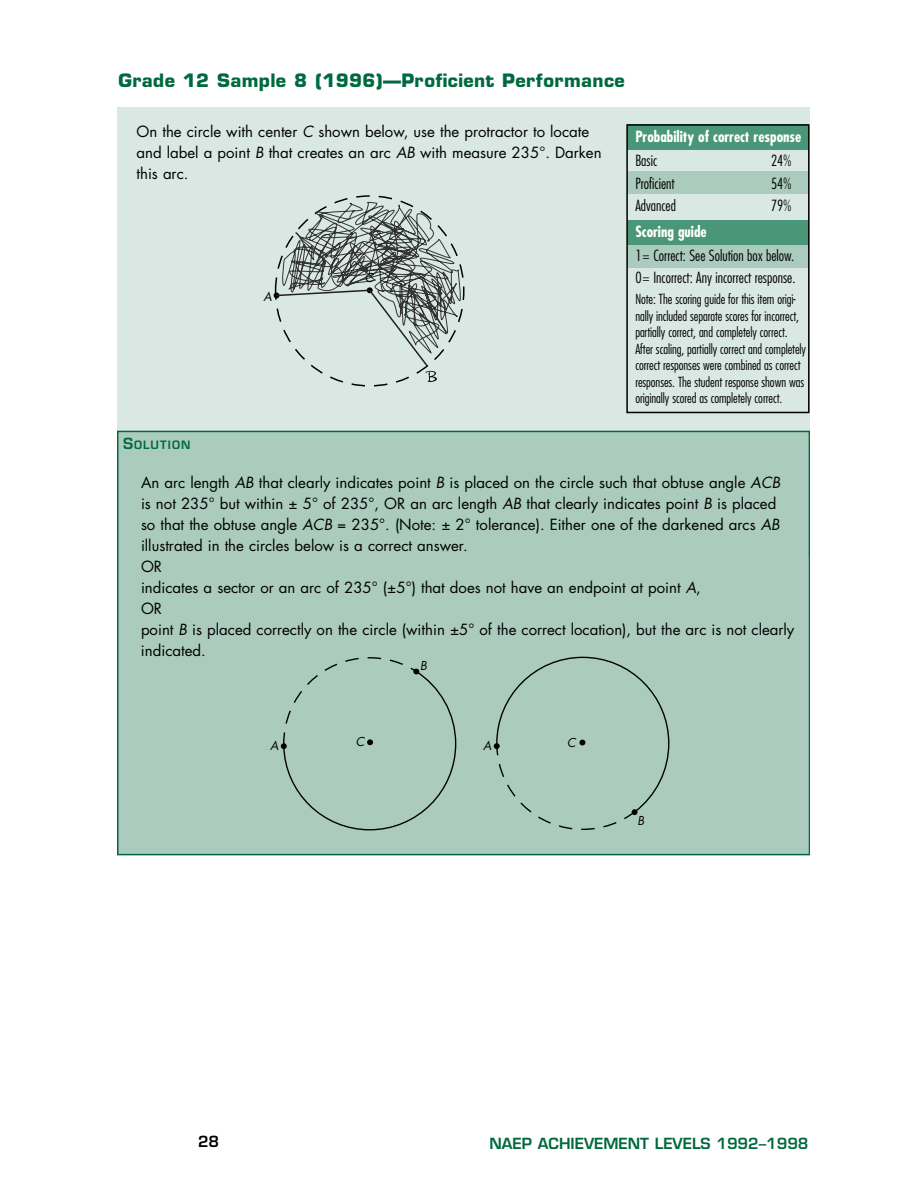
<style>
.page{position:relative;width:915px;height:1187px;background:#fff}
.page>*{position:absolute;margin:0;border:0;box-sizing:border-box;transform-origin:0 0}
.t1{font:700 18px "Eurostile";letter-spacing:.02em;color:#00693f}
.t2{font:15px/21px "Futura";color:#000}
.t3{font:300 condensed 15px/22.5px "Futura";color:#000}
.t4{font:700 condensed 15px "Futura";color:#fff}
.t5{font:600 15px "Eurostile";color:#00693f}
.t6{font:600 15px "Eurostile";color:#000}
.t7{font:300 condensed 13.5px/16.5px "Futura";letter-spacing:-.005em;color:#000}
.t8{font:italic 12px "Futura";color:#000}
.t9{font:600 11.25px "Eurostile";letter-spacing:.095em;color:#00693f}
.s1{font-style:italic}
.s2{font-size:15px}
</style>
<div class="page">
<div style="left:117px;top:107px;width:693px;height:450px;background:#d9e8e2"></div>
<div style="left:627px;top:124px;width:182px;height:25px;background:#499679"></div>
<div style="left:627px;top:172px;width:181px;height:22px;background:#aacbbd"></div>
<svg style="left:274px;top:195px;width:188px;height:187px"></svg>
<div style="left:627px;top:220px;width:182px;height:25px;background:#499679"></div>
<div style="left:627px;top:245px;width:181px;height:22px;background:#aacbbd"></div>
<div style="left:626px;top:124px;width:184px;height:289px;border:2px solid #000"></div>
<div style="left:118px;top:432px;width:690px;height:422px;background:#aacbbd"></div>
<div style="left:117px;top:430px;width:693px;height:425px;border:2px solid #00693f"></div>
<svg style="left:281px;top:656px;width:389px;height:175px"></svg>
<p class="t1" style="left:118px;top:74px;width:508px">Grade 12 Sample 8 (1996)—Proficient Performance</p>
<p class="t2" style="left:136px;top:122px;width:467px">On the circle with center <span class="s1">C</span> shown below, use the protractor to locate and label a point <span class="s1">B</span> that creates an arc <span class="s1">AB</span> with measure 235°. Darken this arc.</p>
<p class="t8" style="left:263px;top:291px;width:12px">A</p>
<p class="t8" style="left:365px;top:272px;width:12px">C</p>
<p class="t4" style="left:635px;top:130px;width:168px">Probability of correct response</p>
<p class="t3" style="left:635px;top:150px;width:23px">Basic</p>
<p class="t3" style="left:771px;top:150px;width:22px">24%</p>
<p class="t3" style="left:635px;top:173px;width:41px">Proficient</p>
<p class="t3" style="left:771px;top:173px;width:22px">54%</p>
<p class="t3" style="left:635px;top:195px;width:42px">Advanced</p>
<p class="t3" style="left:771px;top:195px;width:22px">79%</p>
<p class="t4" style="left:635px;top:225px;width:73px">Scoring guide</p>
<p class="t3" style="left:635px;top:245px;width:162px">1 = Correct: See Solution box below.<br>0 = Incorrect: Any incorrect response.</p>
<p class="t7" style="left:635px;top:308px;width:172px">nally included separate scores for incorrect, partially correct, and completely correct.<br>After scaling, partially correct and completely correct responses were combined as correct</p>
<p class="t7" style="left:635px;top:391px;width:148px">originally scored as completely correct.</p>
<p class="t7" style="left:635px;top:292px;width:162px">Note: The scoring guide for this item origi-</p>
<p class="t7" style="left:635px;top:374px;width:170px">responses. The student response shown was</p>
<p class="t9" style="left:123px;top:441px;width:69px"><span class="s2">S</span>OLUTION</p>
<p class="t2" style="left:141px;top:473px;width:643px">An arc length <span class="s1">AB</span> that clearly indicates point <span class="s1">B</span> is placed on the circle such that obtuse angle <span class="s1">ACB </span>is not 235° but within ± 5° of 235°, OR an arc length <span class="s1">AB</span> that clearly indicates point <span class="s1">B</span> is placed so that the obtuse angle <span class="s1">ACB</span> = 235°. (Note: ± 2° tolerance). Either one of the darkened arcs <span class="s1">AB</span></p>
<p class="t2" style="left:141px;top:557px;width:655px">OR<br>indicates a sector or an arc of 235° (±5°) that does not have an endpoint at point <span class="s1">A</span>,<br>OR<br>point <span class="s1">B</span> is placed correctly on the circle (within ±5° of the correct location), but the arc is not clearly indicated.</p>
<p class="t2" style="left:141px;top:536px;width:328px">illustrated in the circles below is a correct answer.</p>
<p class="t8" style="left:420px;top:660px;width:10px">B</p>
<p class="t8" style="left:270px;top:740px;width:12px">A</p>
<p class="t8" style="left:356px;top:736px;width:12px">C</p>
<p class="t8" style="left:483px;top:740px;width:12px">A</p>
<p class="t8" style="left:567px;top:736px;width:12px">C</p>
<p class="t8" style="left:637px;top:814px;width:10px">B</p>
<p class="t6" style="left:198px;top:1136px;width:23px">28</p>
<p class="t5" style="left:490px;top:1137px;width:320px">NAEP ACHIEVEMENT LEVELS 1992–1998</p>
</div>
